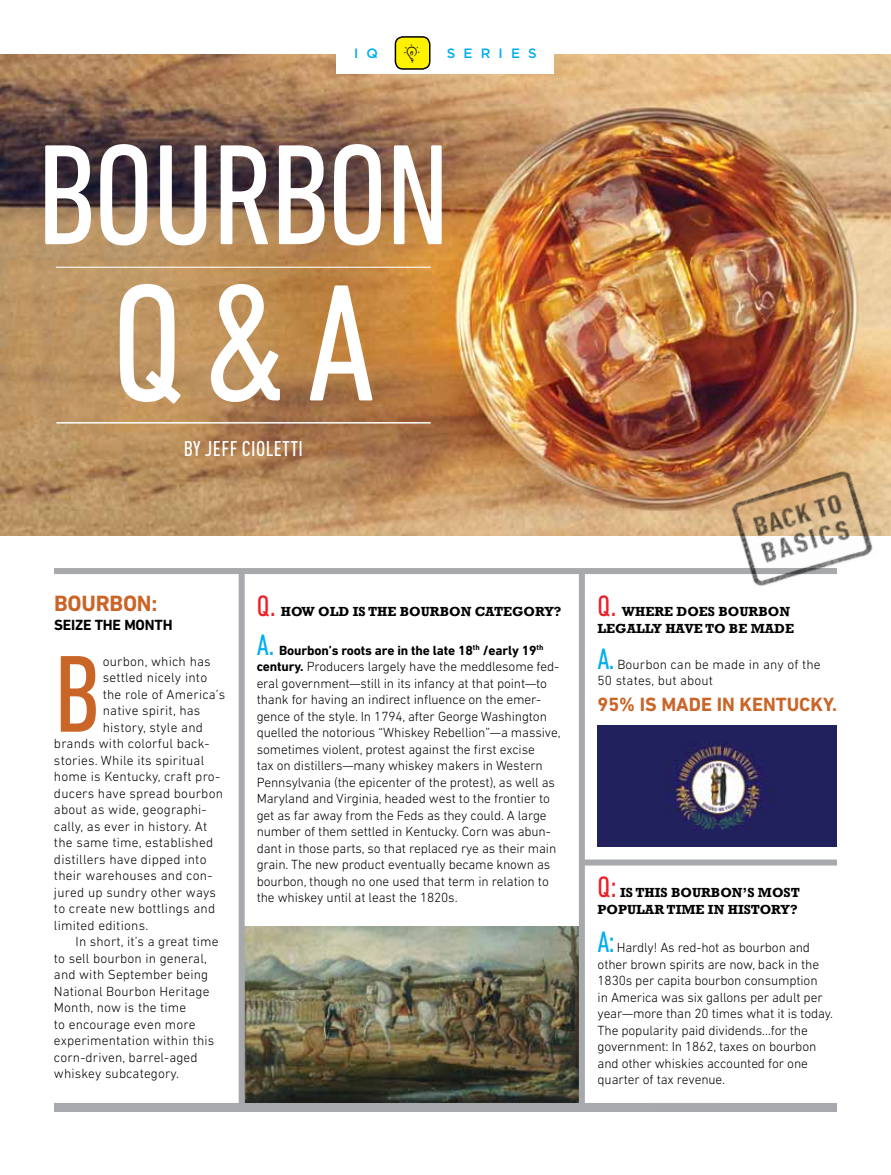
<style>
.page{position:relative;width:891px;height:1175px;background:#fff}
.page>*{position:absolute;margin:0;border:0;box-sizing:border-box;transform-origin:0 0}
.t1{font:condensed 169.05px "DIN Next LT Pro";color:#fff}
.t2{font:condensed 145.2px "DIN Next LT Pro";letter-spacing:-.02em;color:#fff}
.t3{font:500 condensed 106.2px "DIN Pro";color:#ca6528}
.t4{font:condensed 30px "DIN Next LT Pro";color:#ed1f24}
.t5{font:condensed 30px "DIN Next LT Pro";color:#00aeef}
.t6{font:700 22.5px "DIN Next LT Pro";letter-spacing:-.01em;color:#ca6528}
.t7{font:500 condensed 21px "DIN Pro";letter-spacing:.02em;color:#fff}
.t8{font:700 19.5px "DIN Next LT Pro";color:#ca6528}
.t9{font:700 15px "DIN Next LT Pro";letter-spacing:-.01em;color:#000}
.t10{font:300 13.5px/16.5px "DIN Next LT Pro";letter-spacing:-.01em;color:#000}
.t11{font:300 13.5px "DIN Next LT Pro";letter-spacing:.015em;color:#000}
.t12{font:300 13.5px/16.5px "DIN Next LT Pro";letter-spacing:.01em;color:#000}
.t13{font:700 13.5px/16.2px "Rockwell";color:#000;text-align:right}
.t14{font:500 13.5px "Gotham";letter-spacing:.6em;color:#00aeef}
.s1{font-weight:700}
</style>
<div class="page">
<img style="left:245px;top:926px;width:334px;height:176px">
<img style="left:0;top:54px;width:891px;height:481px">
<div style="left:54px;top:1102px;width:664px;height:10px;background:#a7a9ac"></div>
<div style="left:651px;top:1102px;width:186px;height:10px;background:#a7a9ac"></div>
<hr style="left:56px;top:267px;width:375px;height:1px;background:#fff">
<hr style="left:56px;top:422px;width:375px;height:1px;background:#fff">
<div style="left:337px;top:32px;width:217px;height:41px;background:#fff"></div>
<div style="left:395px;top:37px;width:35px;height:32px;background:#fff200;border-radius:8px"></div>
<div style="left:395px;top:36px;width:36px;height:34px;border:2px solid #000;border-radius:8px"></div>
<div style="left:239px;top:570px;width:6px;height:537px;background:#a7a9ac"></div>
<div style="left:579px;top:572px;width:6px;height:535px;background:#a7a9ac"></div>
<div style="left:583px;top:859px;width:254px;height:6px;background:#a7a9ac"></div>
<div style="left:54px;top:568px;width:783px;height:6px;background:#a7a9ac"></div>
<img style="left:728px;top:464px;width:149px;height:122px">
<img style="left:598px;top:726px;width:239px;height:121px">
<p class="t14" style="left:354px;top:46px;width:25px">I Q</p>
<p class="t14" style="left:447px;top:46px;width:90px">SERI ES</p>
<h2 class="t2" style="left:37px;top:113px;width:415px">BOURBON</h2>
<h1 class="t1" style="left:112px;top:248px;width:265px">Q&amp;A</h1>
<h3 class="t7" style="left:184px;top:433px;width:121px">BY JEFF CIOLETTI</h3>
<h3 class="t6" style="left:54px;top:590px;width:105px">Bourbon:</h3>
<p class="t9" style="left:54px;top:616px;width:120px">Seize the Month</p>
<h3 class="t3" style="left:54px;top:615px;width:49px">B</h3>
<p class="t11" style="left:103px;top:653px;width:110px">ourbon, which has</p>
<p class="t11" style="left:103px;top:670px;width:106px">settled nicely into</p>
<p class="t11" style="left:103px;top:686px;width:124px">the role of America’s</p>
<p class="t11" style="left:103px;top:703px;width:99px">native spirit, has</p>
<p class="t11" style="left:103px;top:719px;width:102px">history, style and</p>
<p class="t11" style="left:54px;top:736px;width:157px">brands with colorful back-</p>
<p class="t11" style="left:54px;top:752px;width:152px">stories. While its spiritual</p>
<p class="t11" style="left:54px;top:769px;width:168px">home is Kentucky, craft pro-</p>
<p class="t11" style="left:54px;top:785px;width:171px">ducers have spread bourbon</p>
<p class="t11" style="left:54px;top:802px;width:154px">about as wide, geographi-</p>
<p class="t11" style="left:54px;top:818px;width:155px">cally, as ever in history. At</p>
<p class="t11" style="left:54px;top:835px;width:161px">the same time, established</p>
<p class="t11" style="left:54px;top:851px;width:154px">distillers have dipped into</p>
<p class="t11" style="left:54px;top:868px;width:160px">their warehouses and con-</p>
<p class="t11" style="left:54px;top:884px;width:164px">jured up sundry other ways</p>
<p class="t11" style="left:54px;top:901px;width:163px">to create new bottlings and</p>
<p class="t11" style="left:54px;top:917px;width:96px">limited editions.</p>
<p class="t12" style="left:76px;top:933px;width:144px">In short, it’s a great time</p>
<p class="t12" style="left:54px;top:949px;width:154px">to sell bourbon in general,</p>
<p class="t12" style="left:54px;top:966px;width:156px">and with September being</p>
<p class="t12" style="left:54px;top:982px;width:157px">National Bourbon Heritage</p>
<p class="t12" style="left:54px;top:999px;width:134px">Month, now is the time</p>
<p class="t12" style="left:54px;top:1015px;width:143px">to encourage even more</p>
<p class="t12" style="left:54px;top:1032px;width:162px">experimentation within this</p>
<p class="t12" style="left:54px;top:1048px;width:145px">corn-driven, barrel-aged</p>
<p class="t12" style="left:54px;top:1065px;width:127px">whiskey subcategory.</p>
<h3 class="t4" style="left:257px;top:589px;width:20px">Q.</h3>
<p class="t13" style="left:281px;top:604px;width:282px">HOW OLD IS THE BOURBON CATEGORY?</p>
<h3 class="t5" style="left:257px;top:628px;width:19px">A.</h3>
<p class="t10" style="left:257px;top:642px;width:305px;text-indent:22px"><span class="s1">Bourbon’s roots are in the late 18</span><sup>th</sup> <span class="s1">/early 19</span><sup>th </sup><span class="s1">century.</span> Producers largely have the meddlesome fed&shy;eral government—still in its infancy at that point—to thank for having an indirect influence on the emer&shy;gence of the style. In 1794, after George Washington quelled the notorious “Whiskey Rebellion”—a massive, sometimes violent, protest against the first excise<br>tax on distillers—many whiskey makers in Western Pennsylvania (the epicenter of the protest), as well as Maryland and Virginia, headed west to the frontier to get as far away from the Feds as they could. A large number of them settled in Kentucky. Corn was abun&shy;dant in those parts, so that replaced rye as their main grain. The new product eventually became known as bourbon, though no one used that term in relation to the whiskey until at least the 1820s.</p>
<h3 class="t4" style="left:598px;top:589px;width:20px">Q.</h3>
<p class="t13" style="left:598px;top:604px;width:198px">WHERE DOES BOURBON<br>LEGALLY HAVE TO BE MADE</p>
<h3 class="t5" style="left:598px;top:641px;width:18px">A.</h3>
<p class="t12" style="left:598px;top:656px;width:225px;text-indent:20px">Bourbon can be made in any of the<br>50 states, but about</p>
<h3 class="t8" style="left:598px;top:693px;width:241px">95% is made in Kentucky.</h3>
<h3 class="t4" style="left:598px;top:870px;width:21px">Q:</h3>
<p class="t13" style="left:598px;top:884px;width:204px">IS THIS BOURBON’S MOST<br>POPULAR TIME IN HISTORY?</p>
<h3 class="t5" style="left:598px;top:925px;width:19px">A:</h3>
<p class="t10" style="left:598px;top:939px;width:237px;text-indent:19px">Hardly! As red-hot as bourbon and other brown spirits are now, back in the 1830s per capita bourbon consumption<br>in America was six gallons per adult per year—more than 20 times what it is today.<br>The popularity paid dividends…for the government: In 1862, taxes on bourbon and other whiskies accounted for one quarter of tax revenue.</p>
</div>
